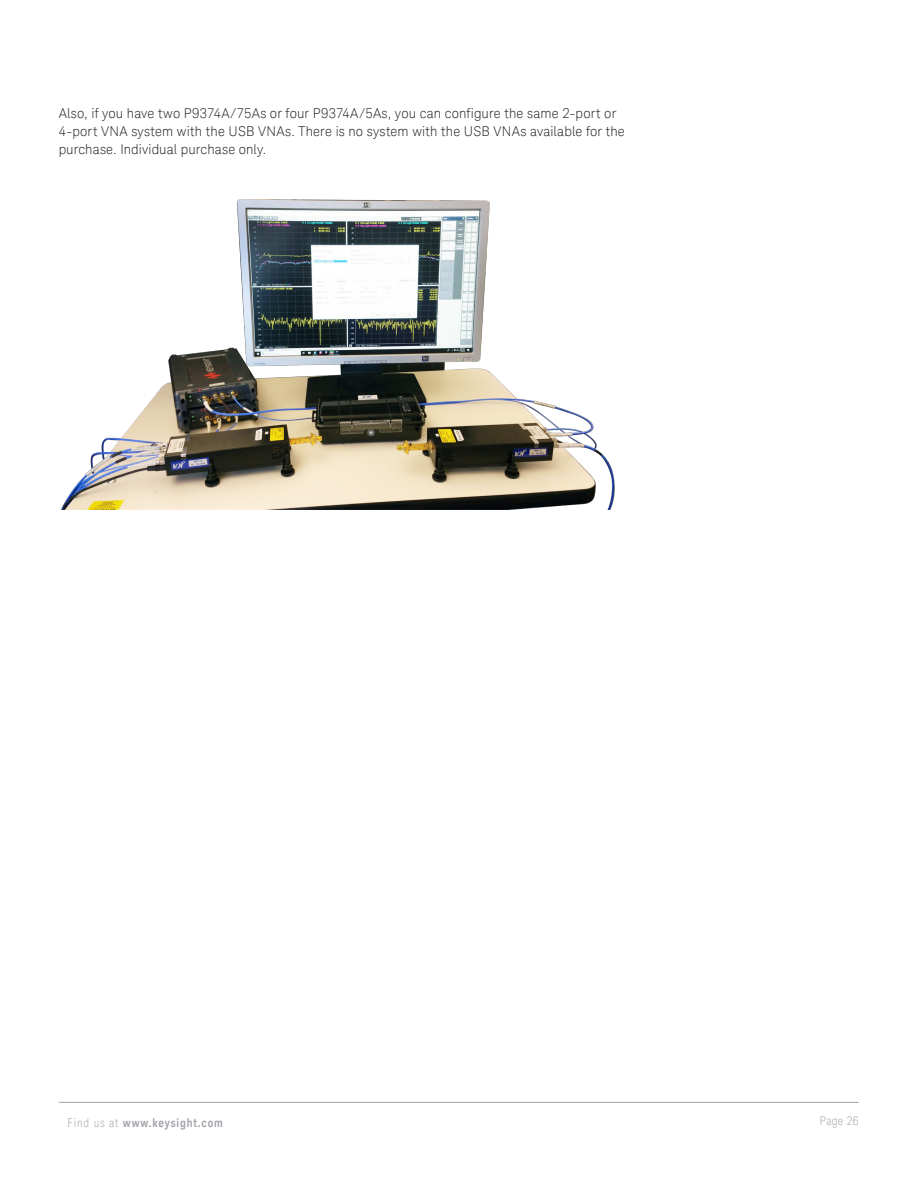
<style>
.page{position:relative;width:918px;height:1188px;background:#fff}
.page>*{position:absolute;margin:0;border:0;box-sizing:border-box;transform-origin:0 0}
.K_Body_Text{font:300 13.5px/18px "Keysight Sans";letter-spacing:.01em;color:#231f20}
.t1{font:700 12px "Keysight Sans Condensed";letter-spacing:.07em;color:#a4a1a9}
.t2{font:300 condensed 12px "Keysight Sans";letter-spacing:.03em;color:#a4a1a9}
.s1{font-family:"Keysight Sans";font-weight:300;font-stretch:condensed}
</style>
<div class="page">
<hr style="left:59px;top:1102px;width:800px;height:1px;background:#a4a1a9">
<img style="left:60px;top:199px;width:555px;height:311px">
<p class="K_Body_Text" style="left:59px;top:104px;width:568px">Also, if you have two P9374A/75As or four P9374A/5As, you can configure the same 2-port or<br>4-port VNA system with the USB VNAs. There is no system with the USB VNAs available for the purchase. Individual purchase only.</p>
<p class="t1" style="left:68px;top:1115px;width:157px"><span class="s1">Find us at</span> www.keysight.com</p>
<p class="t2" style="left:820px;top:1113px;width:40px">Page 26</p>
</div>
